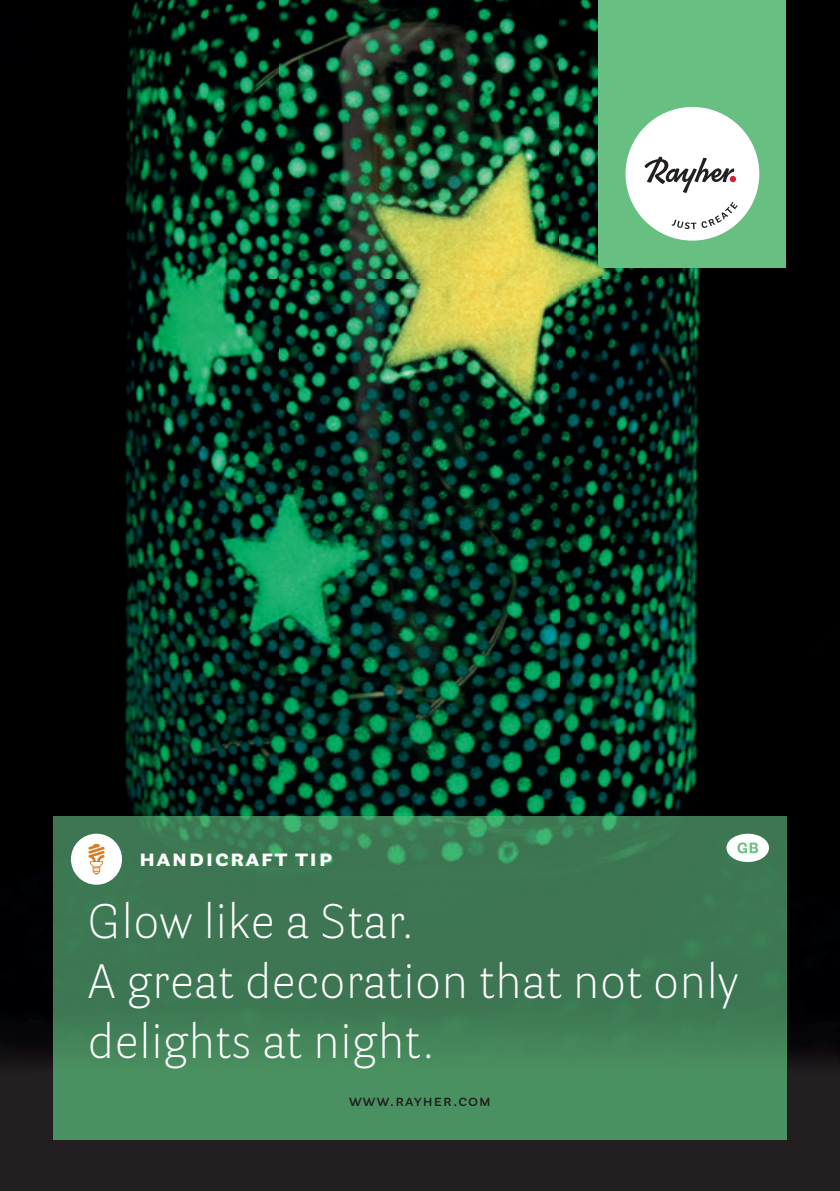
<style>
.page{position:relative;width:840px;height:1191px;background:#fff}
.page>*{position:absolute;margin:0;border:0;box-sizing:border-box;transform-origin:0 0}
.t1{font:300 48px/60px "Parry Grotesque Pro";letter-spacing:.005em;color:#fff}
.t2{font:700 24px "Parry Grotesque Pro";letter-spacing:.065em;color:#fff}
.t3{font:600 16px "Parry Grotesque Pro";letter-spacing:.065em;color:#231f20}
</style>
<div class="page">
<img style="left:0;top:840px;width:839px;height:351px">
<img style="left:0;top:0;width:839px;height:560px">
<img style="left:0;top:560px;width:279px;height:280px">
<img style="left:279px;top:560px;width:280px;height:256px">
<img style="left:559px;top:560px;width:280px;height:280px">
<div style="left:54px;top:1089px;width:731px;height:51px;background:#4a9161"></div>
<img style="left:54px;top:816px;width:731px;height:24px">
<div style="left:598px;top:0;width:187px;height:267px;background:#67c081"></div>
<div style="left:625px;top:107px;width:133px;height:134px;background:#fff;border-radius:50%"></div>
<svg style="left:671px;top:202px;width:66px;height:27px"></svg>
<svg style="left:644px;top:156px;width:91px;height:37px"></svg>
<div style="left:71px;top:833px;width:51px;height:51px;background:#fff;border-radius:50%"></div>
<svg style="left:88px;top:844px;width:17px;height:30px"></svg>
<div style="left:726px;top:833px;width:42px;height:29px;background:#fff;border-radius:50%"></div>
<svg style="left:737px;top:842px;width:20px;height:11px"></svg>
<p class="t2" style="left:139px;top:840px;width:194px">haNDIcraFT TIP</p>
<p class="t1" style="left:88px;top:891px;width:651px">Glow like a Star.<br>A great decoration that not only delights at night.</p>
<p class="t3" style="left:349px;top:1089px;width:143px">WWW.rAyHer.com</p>
</div>
